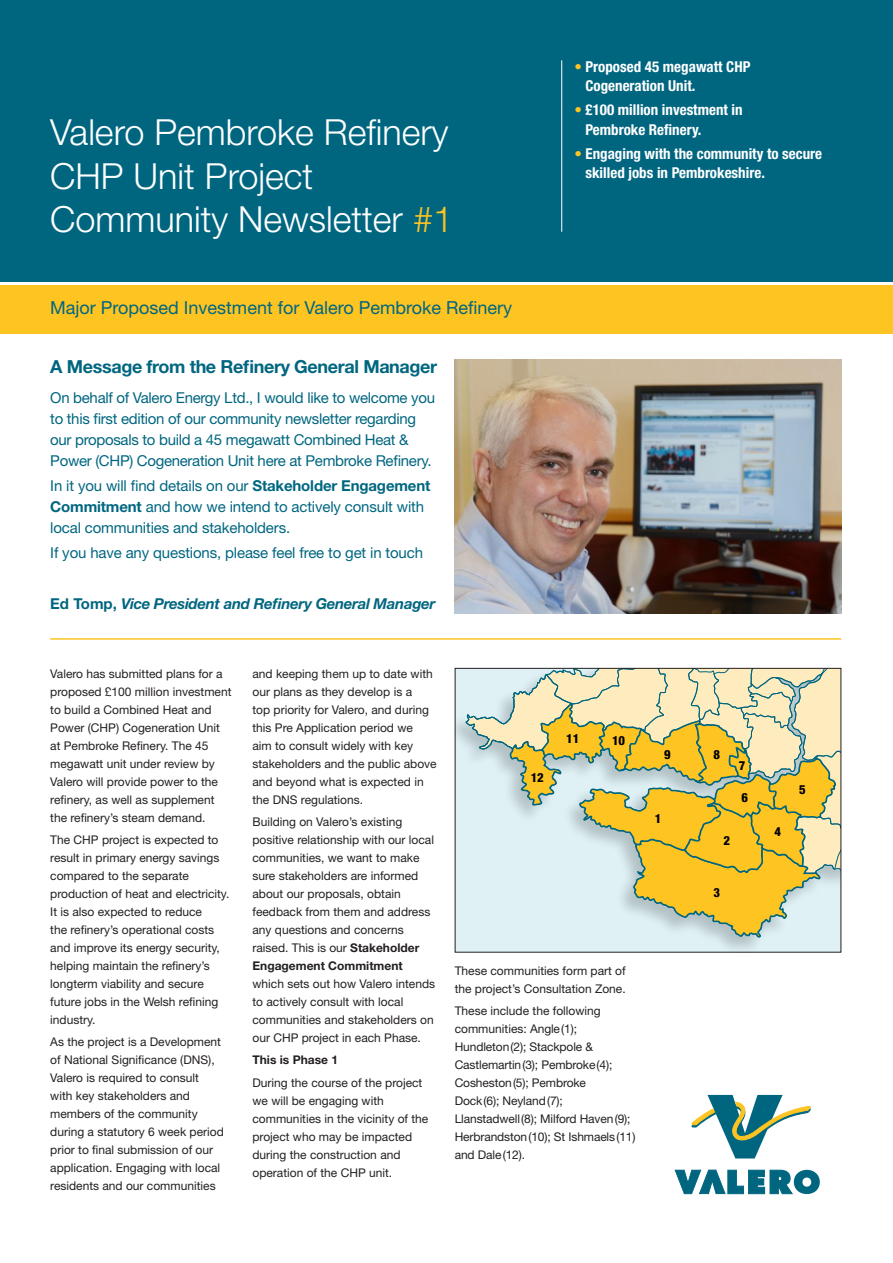
<style>
.page{position:relative;width:893px;height:1263px;background:#fff}
.page>*{position:absolute;margin:0;border:0;box-sizing:border-box;transform-origin:0 0}
.t1{font:300 36px "Helvetica Neue";color:#fff}
.t2{font:18px "Helvetica Neue";color:#006680}
.t3{font:700 18px "Helvetica Neue";letter-spacing:-.02em;color:#006680}
.t4{font:15px/21px "Helvetica Neue";letter-spacing:-.02em;color:#006680}
.t5{font:700 condensed 15px/19.5px "Helvetica Neue";color:#fff}
.t6{font:italic 700 15px "Helvetica Neue";letter-spacing:-.02em;color:#006680}
.t7{font:800 condensed 12.6px "Helvetica Neue";color:#000}
.t8{font:12px/18px "Helvetica Neue";color:#231f20}
.t9{font:700 12px "Helvetica Neue";color:#231f20}
.s1{color:#fec422}
.s2{font-weight:700}
.s3{font-style:normal}
</style>
<div class="page">
<div style="left:0;top:0;width:893px;height:282px;background:#006680"></div>
<div style="left:0;top:285px;width:893px;height:49px;background:#fec422"></div>
<img style="left:455px;top:359px;width:386px;height:254px">
<hr style="left:50px;top:638px;width:791px;height:2px;background:#fec422">
<hr style="left:561px;top:60px;width:1px;height:172px;background:#fff">
<svg style="left:465px;top:670px;width:374px;height:269px;background:#dfd69d"></svg>
<svg style="left:691px;top:1095px;width:120px;height:63px"></svg>
<svg style="left:675px;top:1169px;width:145px;height:25px"></svg>
<p class="t1" style="left:50px;top:111px;width:400px">Valero Pembroke Refinery</p>
<p class="t1" style="left:50px;top:154px;width:264px">CHP Unit Project</p>
<p class="t1" style="left:50px;top:197px;width:404px">Community Newsletter <span class="s1">#1</span></p>
<p class="t2" style="left:50px;top:297px;width:463px">Major Proposed Investment for Valero Pembroke Refinery</p>
<p class="t3" style="left:50px;top:356px;width:388px">A Message from the Refinery General Manager</p>
<p class="t4" style="left:50px;top:387px;width:386px">On behalf of Valero Energy Ltd., I would like to welcome you to this first edition of our community newsletter regarding our proposals to build a 45 megawatt Combined Heat &amp; Power (CHP) Cogeneration Unit here at Pembroke Refinery.</p>
<p class="t4" style="left:50px;top:475px;width:382px">In it you will find details on our <span class="s2">Stakeholder Engagement<br>Commitment</span> and how we intend to actively consult with local communities and stakeholders.</p>
<p class="t4" style="left:50px;top:542px;width:374px">If you have any questions, please feel free to get in touch</p>
<p class="t6" style="left:50px;top:595px;width:387px"><span class="s3">Ed Tomp,</span> Vice President and Refinery General Manager</p>
<p class="t5" style="left:585px;top:57px;width:166px;text-indent:-11px"><span class="s1">•</span> Proposed 45 megawatt CHP<br>Cogeneration Unit.</p>
<p class="t5" style="left:585px;top:100px;width:159px;text-indent:-11px"><span class="s1">•</span> £100 million investment in<br>Pembroke Refinery.</p>
<p class="t5" style="left:585px;top:143px;width:238px;text-indent:-11px"><span class="s1">•</span> Engaging with the community to secure skilled jobs in Pembrokeshire.</p>
<p class="t8" style="left:50px;top:664px;width:183px">Valero has submitted plans for a proposed £100 million investment to build a Combined Heat and<br>Power (CHP) Cogeneration Unit at Pembroke Refinery. The 45 megawatt unit under review by<br>Valero will provide power to the refinery, as well as supplement the refinery’s steam demand.</p>
<p class="t8" style="left:50px;top:831px;width:181px">The CHP project is expected to result in primary energy savings compared to the separate production of heat and electricity.<br>It is also expected to reduce<br>the refinery’s operational costs and improve its energy security, helping maintain the refinery’s longterm viability and secure future jobs in the Welsh refining industry.</p>
<p class="t8" style="left:50px;top:1033px;width:175px">As the project is a Development of National Significance (DNS),<br>Valero is required to consult with key stakeholders and members of the community during a statutory 6 week period prior to final submission of our application. Engaging with local residents and our communities</p>
<p class="t8" style="left:252px;top:664px;width:186px">and keeping them up to date with our plans as they develop is a<br>top priority for Valero, and during this Pre Application period we<br>aim to consult widely with key stakeholders and the public above and beyond what is expected in the DNS regulations.</p>
<p class="t8" style="left:252px;top:813px;width:184px">Building on Valero’s existing positive relationship with our local communities, we want to make sure stakeholders are informed about our proposals, obtain feedback from them and address any questions and concerns raised. This is our <span class="s2">Stakeholder<br>Engagement Commitment </span>which sets out how Valero intends to actively consult with local communities and stakeholders on our CHP project in each Phase.</p>
<p class="t9" style="left:252px;top:1053px;width:87px">This is Phase 1</p>
<p class="t8" style="left:252px;top:1073px;width:177px">During the course of the project we will be engaging with communities in the vicinity of the project who may be impacted during the construction and operation of the CHP unit.</p>
<p class="t7" style="left:531px;top:770px;width:15px">12</p>
<p class="t7" style="left:566px;top:731px;width:15px">11</p>
<p class="t7" style="left:612px;top:733px;width:15px">10</p>
<p class="t8" style="left:455px;top:961px;width:172px">These communities form part of the project’s Consultation Zone.</p>
<p class="t8" style="left:455px;top:1001px;width:182px">These include the following communities: Angle(1);<br>Hundleton(2); Stackpole &amp;<br>Castlemartin(3); Pembroke(4);<br>Cosheston(5); Pembroke<br>Dock(6); Neyland(7);<br>Llanstadwell(8); Milford Haven(9);<br>Herbrandston(10); St Ishmaels(11) and Dale(12).</p>
<p class="t7" style="left:664px;top:746px;width:8px">9</p>
<p class="t7" style="left:714px;top:746px;width:8px">8</p>
<p class="t7" style="left:655px;top:811px;width:8px">1</p>
<p class="t7" style="left:724px;top:833px;width:8px">2</p>
<p class="t7" style="left:739px;top:758px;width:8px">7</p>
<p class="t7" style="left:741px;top:789px;width:8px">6</p>
<p class="t7" style="left:714px;top:885px;width:8px">3</p>
<p class="t7" style="left:774px;top:824px;width:8px">4</p>
<p class="t7" style="left:799px;top:782px;width:8px">5</p>
</div>
